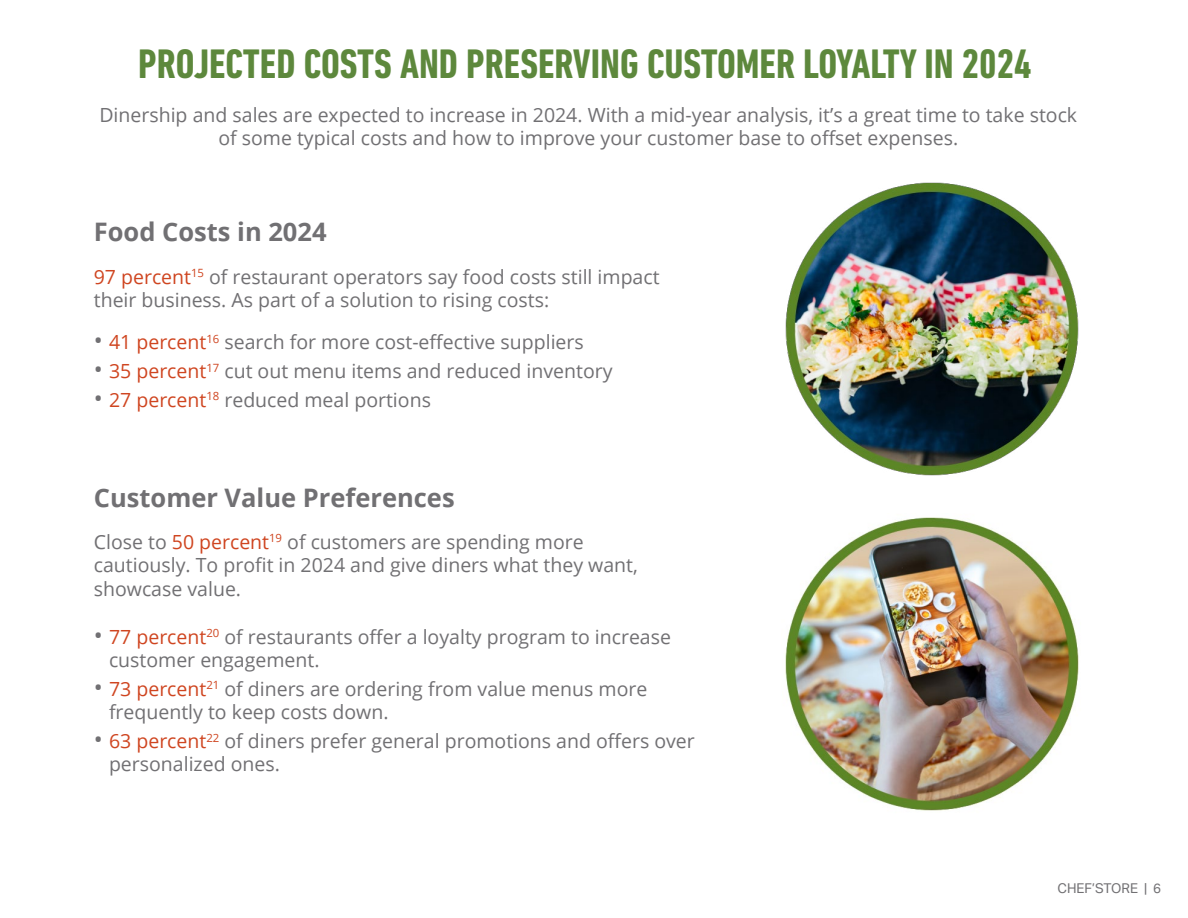
<style>
.page{position:relative;width:1188px;height:918px;background:#fff}
.page>*{position:absolute;margin:0;border:0;box-sizing:border-box;transform-origin:0 0}
.t1{font:700 condensed 42px "DIN Next LT Pro";color:#5d883c}
.t2{font:700 25.5px "Open Sans";color:#717073}
.t3{font:19.5px/23.4px "Open Sans";color:#717073}
.t4{font:13.5px "Aktiv Grotesk";color:#717073}
.s1{color:#cf4520}
.s2{font-size:24px}
</style>
<div class="page">
<img style="left:785px;top:182px;width:294px;height:294px">
<img style="left:785px;top:517px;width:294px;height:294px">
<h1 class="t1" style="left:138px;top:40px;width:895px">PROJECTED COSTS AND PRESERVING CUSTOMER LOYALTY IN 2024</h1>
<p class="t3" style="left:99px;top:102px;width:979px;text-align:center">Dinership and sales are expected to increase in 2024. With a mid-year analysis, it’s a great time to take stock of some typical costs and how to improve your customer base to offset expenses.</p>
<h2 class="t2" style="left:94px;top:214px;width:234px">Food Costs in 2024</h2>
<p class="t3" style="left:94px;top:265px;width:567px"><span class="s1">97 percent</span><sup>15</sup> of restaurant operators say food costs still impact their business. As part of a solution to rising costs:</p>
<p class="t3" style="left:94px;top:330px;width:492px"><span class="s2">•</span> <span class="s1">41 percent</span><sup>16</sup> search for more cost-effective suppliers</p>
<p class="t3" style="left:94px;top:359px;width:520px"><span class="s2">•</span> <span class="s1">35 percent</span><sup>17</sup> cut out menu items and reduced inventory</p>
<p class="t3" style="left:94px;top:388px;width:339px"><span class="s2">•</span> <span class="s1">27 percent</span><sup>18</sup> reduced meal portions</p>
<h2 class="t2" style="left:94px;top:479px;width:362px">Customer Value Preferences</h2>
<p class="t3" style="left:94px;top:530px;width:546px">Close to <span class="s1">50 percent</span><sup>19</sup> of customers are spending more cautiously. To profit in 2024 and give diners what they want, showcase value.</p>
<p class="t3" style="left:109px;top:624px;width:564px;text-indent:-15px"><span class="s2">•</span> <span class="s1">77 percent</span><sup>20</sup> of restaurants offer a loyalty program to increase customer engagement.</p>
<p class="t3" style="left:109px;top:677px;width:540px;text-indent:-15px"><span class="s2">•</span> <span class="s1">73 percent</span><sup>21</sup> of diners are ordering from value menus more frequently to keep costs down.</p>
<p class="t3" style="left:109px;top:729px;width:587px;text-indent:-15px"><span class="s2">•</span> <span class="s1">63 percent</span><sup>22</sup> of diners prefer general promotions and offers over personalized ones.</p>
<p class="t4" style="left:1058px;top:881px;width:105px">CHEF’STORE | 6</p>
</div>
